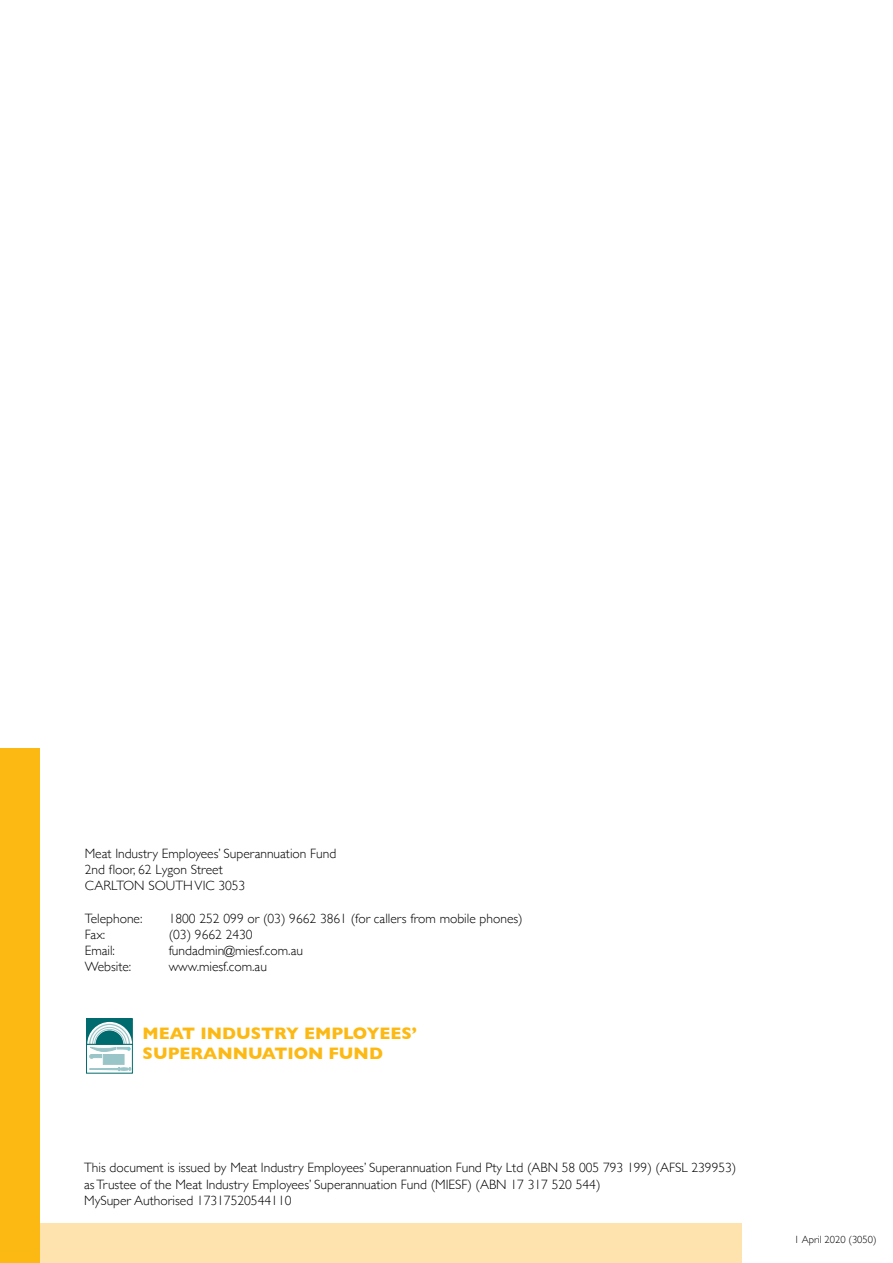
<style>
.page{position:relative;width:893px;height:1263px;background:#fff}
.page>*{position:absolute;margin:0;border:0;box-sizing:border-box;transform-origin:0 0}
.t1{font:700 16.95px/20.4px "Gill Sans";color:#fdb913}
.t2{font:300 13.5px/16.2px "Gill Sans";color:#000}
.t3{font:300 10.5px "Gill Sans";color:#000}
</style>
<div class="page">
<div style="left:0;top:1224px;width:741px;height:39px;background:#ffe3af"></div>
<div style="left:0;top:749px;width:39px;height:514px;background:#fdb913"></div>
<div style="left:87px;top:1019px;width:45px;height:25px;background:#006b6e"></div>
<div style="left:86px;top:1018px;width:47px;height:26px;border:1px solid #006b6e"></div>
<svg style="left:86px;top:1022px;width:47px;height:51px"></svg>
<p class="t2" style="left:85px;top:845px;width:253px">Meat Industry Employees’ Superannuation Fund<br>2nd floor, 62 Lygon Street<br>CARLTON SOUTH VIC 3053</p>
<p class="t2" style="left:85px;top:909px;width:59px">Telephone:</p>
<p class="t2" style="left:169px;top:909px;width:356px">1800 252 099 or (03) 9662 3861 (for callers from mobile phones)</p>
<p class="t2" style="left:85px;top:926px;width:22px">Fax:</p>
<p class="t2" style="left:169px;top:926px;width:85px">(03) 9662 2430</p>
<p class="t2" style="left:85px;top:942px;width:32px">Email:</p>
<p class="t2" style="left:169px;top:942px;width:136px">fundadmin@miesf.com.au</p>
<p class="t2" style="left:85px;top:958px;width:48px">Website:</p>
<p class="t2" style="left:169px;top:958px;width:100px">www.miesf.com.au</p>
<p class="t1" style="left:143px;top:1023px;width:276px">MEAT INDUSTRY EMPLOYEES’<br>SUPERANNUATION FUND</p>
<p class="t2" style="left:84px;top:1159px;width:654px">This document is issued by Meat Industry Employees’ Superannuation Fund Pty Ltd (ABN 58 005 793 199) (AFSL 239953) as Trustee of the Meat Industry Employees’ Superannuation Fund (MIESF) (ABN 17 317 520 544)<br>MySuper Authorised 17317520544110</p>
<p class="t3" style="left:794px;top:1231px;width:84px">1 April 2020 (3050)</p>
</div>
